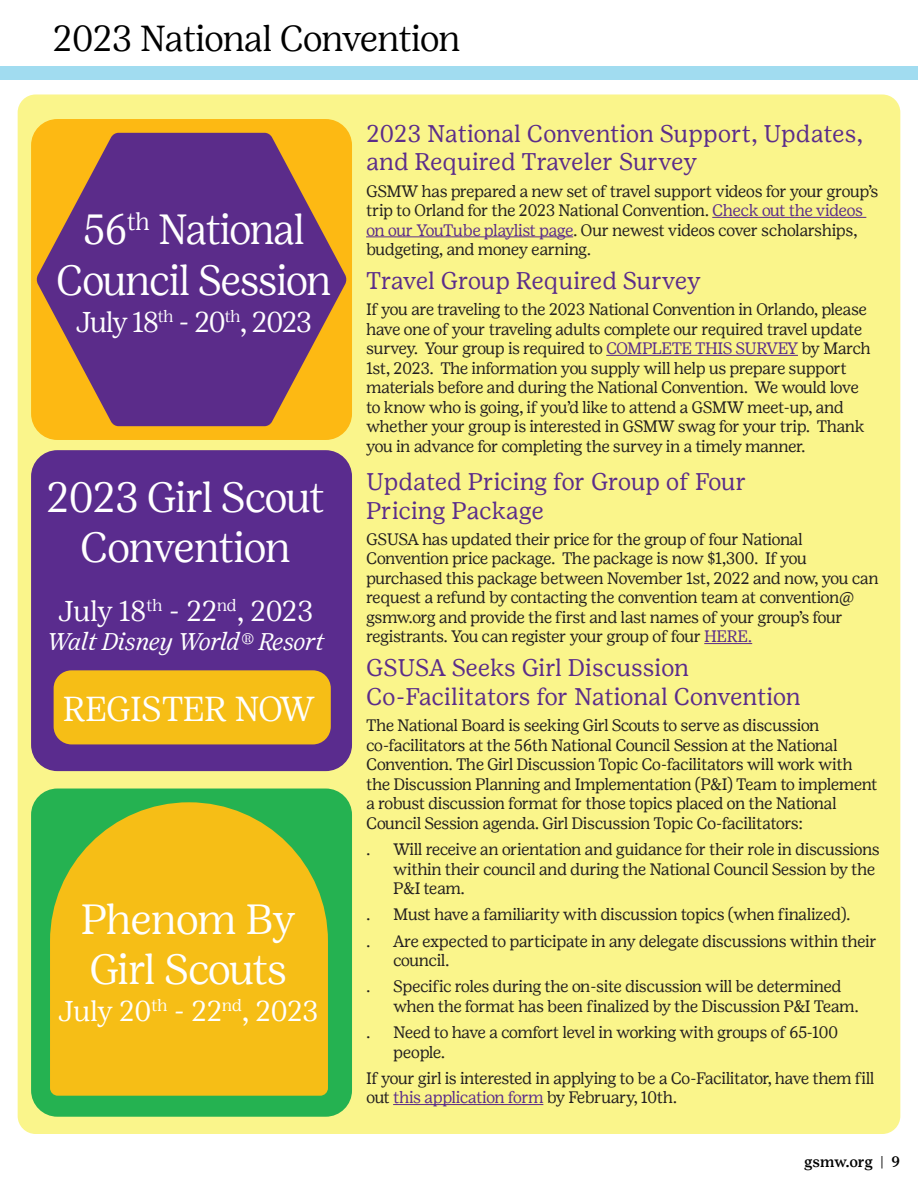
<style>
.page{position:relative;width:918px;height:1188px;background:#fff}
.page>*{position:absolute;margin:0;border:0;box-sizing:border-box;transform-origin:0 0}
.t1{font:300 42px/50.4px "Girl Scout Display";letter-spacing:-.02em;color:#fff;text-align:center}
.t2{font:300 36px "Girl Scout Display";letter-spacing:-.02em;color:#000}
.t3{font:300 34.5px "Girl Scout Display";letter-spacing:-.01em;color:#fff}
.t4{font:300 28.5px "Girl Scout Display";letter-spacing:-.005em;color:#fff}
.t5{font:300 28.5px "Girl Scout Display";letter-spacing:-.035em;color:#fff}
.t6{font:24px/28.8px "Girl Scout Text";letter-spacing:-.01em;color:#5b2c8a}
.t7{font:italic 300 24px "Girl Scout Display";color:#fff}
.t8{font:16.5px/19.5px "Girl Scout Text";letter-spacing:-.035em;color:#231f20}
.t9{font:500 15px "Girl Scout Text";letter-spacing:-.02em;color:#000}
.s1{color:#5b2c8a}
</style>
<div class="page">
<div style="left:18px;top:94px;width:882px;height:1040px;background:#faf58b;border-radius:18px"></div>
<div style="left:31px;top:789px;width:321px;height:328px;background:#25b251;border-radius:26px"></div>
<div style="left:0;top:66px;width:918px;height:13px;background:#a1dcf0"></div>
<hr style="left:712px;top:217px;width:154px;height:1px;background:#5b2c8a">
<hr style="left:366px;top:236px;width:207px;height:1px;background:#5b2c8a">
<hr style="left:606px;top:355px;width:192px;height:1px;background:#5b2c8a">
<hr style="left:704px;top:643px;width:48px;height:1px;background:#5b2c8a">
<hr style="left:393px;top:1104px;width:150px;height:1px;background:#5b2c8a">
<div style="left:31px;top:450px;width:321px;height:321px;background:#5a2c8e;border-radius:26px"></div>
<div style="left:31px;top:119px;width:321px;height:321px;background:#fdb913;border-radius:26px"></div>
<svg style="left:36px;top:133px;width:311px;height:293px;fill:#5b2c8a"></svg>
<div style="left:54px;top:670px;width:277px;height:74px;background:#f6be16;border-radius:18px"></div>
<svg style="left:50px;top:802px;width:278px;height:294px;background:#e0bc1c"></svg>
<h2 class="t2" style="left:53px;top:17px;width:409px">2023 National Convention</h2>
<h1 class="t1" style="left:57px;top:204px;width:276px">56<sup>th</sup> National<br>Council Session</h1>
<h3 class="t5" style="left:76px;top:304px;width:238px">July 18<sup>th</sup> - 20<sup>th</sup>, 2023</h3>
<h1 class="t1" style="left:46px;top:471px;width:280px">2023 Girl Scout<br>Convention</h1>
<h3 class="t4" style="left:58px;top:594px;width:256px">July 18<sup>th</sup> - 22<sup>nd</sup>, 2023</h3>
<h3 class="t7" style="left:47px;top:627px;width:278px">Walt Disney World® Resort</h3>
<h3 class="t3" style="left:63px;top:688px;width:253px">REGISTER NOW</h3>
<h1 class="t1" style="left:81px;top:893px;width:216px;text-align:left">Phenom By<br>Girl Scouts</h1>
<h3 class="t4" style="left:58px;top:994px;width:261px">July 20<sup>th</sup> - 22<sup>nd</sup>, 2023</h3>
<h3 class="t6" style="left:366px;top:118px;width:498px">2023 National Convention Support, Updates, and Required Traveler Survey</h3>
<p class="t8" style="left:366px;top:181px;width:514px">GSMW has prepared a new set of travel support videos for your group’s trip to Orland for the 2023 National Convention. <span class="s1">Check out the videos on our YouTube playlist page</span>. Our newest videos cover scholarships, budgeting, and money earning.</p>
<h3 class="t6" style="left:366px;top:266px;width:336px">Travel Group Required Survey</h3>
<p class="t8" style="left:366px;top:299px;width:506px">If you are traveling to the 2023 National Convention in Orlando, please have one of your traveling adults complete our required travel update survey. Your group is required to <span class="s1">COMPLETE THIS SURVEY</span> by March 1st, 2023. The information you supply will help us prepare support materials before and during the National Convention. We would love to know who is going, if you’d like to attend a GSMW meet-up, and whether your group is interested in GSMW swag for your trip. Thank you in advance for completing the survey in a timely manner.</p>
<h3 class="t6" style="left:366px;top:467px;width:382px">Updated Pricing for Group of Four<br>Pricing Package</h3>
<p class="t8" style="left:366px;top:529px;width:514px">GSUSA has updated their price for the group of four National Convention price package. The package is now $1,300. If you purchased this package between November 1st, 2022 and now, you can request a refund by contacting the convention team at convention@ gsmw.org and provide the first and last names of your group’s four registrants. You can register your group of four <span class="s1">HERE.</span></p>
<h3 class="t6" style="left:366px;top:653px;width:436px">GSUSA Seeks Girl Discussion<br>Co-Facilitators for National Convention</h3>
<p class="t8" style="left:366px;top:716px;width:513px">The National Board is seeking Girl Scouts to serve as discussion co-facilitators at the 56th National Council Session at the National Convention. The Girl Discussion Topic Co-facilitators will work with the Discussion Planning and Implementation (P&amp;I) Team to implement a robust discussion format for those topics placed on the National Council Session agenda. Girl Discussion Topic Co-facilitators:</p>
<p class="t8" style="left:366px;top:839px;width:6px">.</p>
<p class="t8" style="left:393px;top:839px;width:488px">Will receive an orientation and guidance for their role in discussions within their council and during the National Council Session by the<br>P&amp;I team.</p>
<p class="t8" style="left:366px;top:905px;width:6px">.</p>
<p class="t8" style="left:393px;top:905px;width:459px">Must have a familiarity with discussion topics (when finalized).</p>
<p class="t8" style="left:366px;top:931px;width:6px">.</p>
<p class="t8" style="left:393px;top:931px;width:485px">Are expected to participate in any delegate discussions within their council.</p>
<p class="t8" style="left:366px;top:977px;width:6px">.</p>
<p class="t8" style="left:393px;top:977px;width:467px">Specific roles during the on-site discussion will be determined when the format has been finalized by the Discussion P&amp;I Team.</p>
<p class="t8" style="left:366px;top:1022px;width:6px">.</p>
<p class="t8" style="left:393px;top:1022px;width:447px">Need to have a comfort level in working with groups of 65-100 people.</p>
<p class="t8" style="left:366px;top:1068px;width:510px">If your girl is interested in applying to be a Co-Facilitator, have them fill out <span class="s1">this application form</span> by February, 10th.</p>
<p class="t9" style="left:804px;top:1153px;width:98px">gsmw.org | 9</p>
</div>
